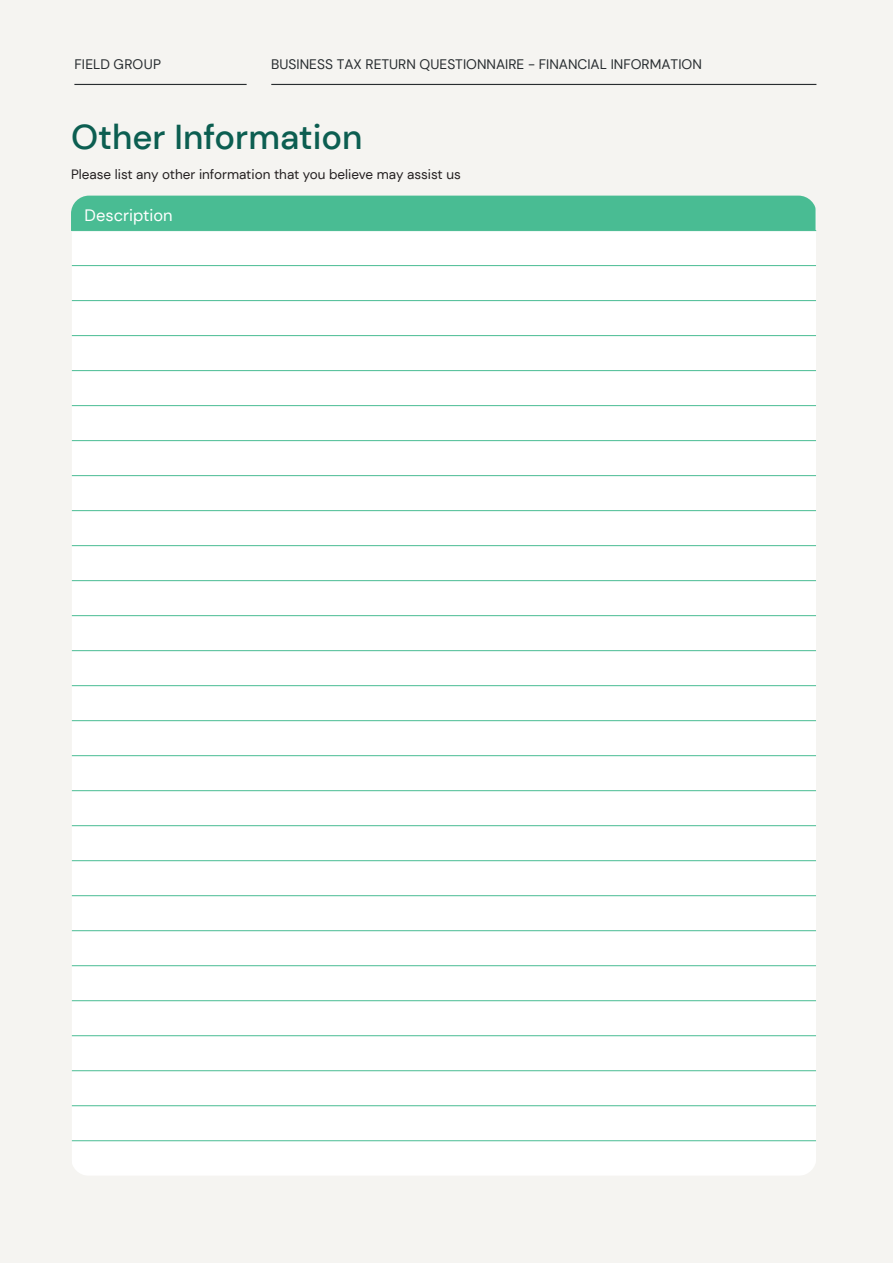
<style>
.page{position:relative;width:893px;height:1263px;background:#f5f4f1}
.page>*{position:absolute;margin:0;border:0;box-sizing:border-box;transform-origin:0 0}
.t1{font:500 34.5px "DM Sans";color:#0c5e51}
.t2{font:16.5px "DM Sans";color:#fff}
.t3{font:13.8px "DM Sans";color:#282d30}
.t4{font:13.5px "DM Sans";color:#231f20}
</style>
<div class="page">
<hr style="left:74px;top:84px;width:173px;height:1px;background:#282d30">
<hr style="left:271px;top:84px;width:545px;height:1px;background:#282d30">
<div style="left:72px;top:196px;width:744px;height:35px;background:#49bc93"></div>
<div style="left:72px;top:232px;width:744px;height:943px;background:#fff"></div>
<hr style="left:816px;top:196px;width:1px;height:34px;background:#fff">
<hr style="left:72px;top:265px;width:744px;height:1px;background:#49bc93">
<hr style="left:72px;top:300px;width:744px;height:1px;background:#49bc93">
<hr style="left:72px;top:335px;width:744px;height:1px;background:#49bc93">
<hr style="left:72px;top:370px;width:744px;height:1px;background:#49bc93">
<hr style="left:72px;top:405px;width:744px;height:1px;background:#49bc93">
<hr style="left:72px;top:440px;width:744px;height:1px;background:#49bc93">
<hr style="left:72px;top:475px;width:744px;height:1px;background:#49bc93">
<hr style="left:72px;top:510px;width:744px;height:1px;background:#49bc93">
<hr style="left:72px;top:545px;width:744px;height:1px;background:#49bc93">
<hr style="left:72px;top:580px;width:744px;height:1px;background:#49bc93">
<hr style="left:72px;top:615px;width:744px;height:1px;background:#49bc93">
<hr style="left:72px;top:650px;width:744px;height:1px;background:#49bc93">
<hr style="left:72px;top:685px;width:744px;height:1px;background:#49bc93">
<hr style="left:72px;top:720px;width:744px;height:1px;background:#49bc93">
<hr style="left:72px;top:755px;width:744px;height:1px;background:#49bc93">
<hr style="left:72px;top:790px;width:744px;height:1px;background:#49bc93">
<hr style="left:72px;top:825px;width:744px;height:1px;background:#49bc93">
<hr style="left:72px;top:860px;width:744px;height:1px;background:#49bc93">
<hr style="left:72px;top:895px;width:744px;height:1px;background:#49bc93">
<hr style="left:72px;top:930px;width:744px;height:1px;background:#49bc93">
<hr style="left:72px;top:965px;width:744px;height:1px;background:#49bc93">
<hr style="left:72px;top:1000px;width:744px;height:1px;background:#49bc93">
<hr style="left:72px;top:1035px;width:744px;height:1px;background:#49bc93">
<hr style="left:72px;top:1070px;width:744px;height:1px;background:#49bc93">
<hr style="left:72px;top:1105px;width:744px;height:1px;background:#49bc93">
<hr style="left:72px;top:1140px;width:744px;height:1px;background:#49bc93">
<p class="t3" style="left:74px;top:56px;width:88px">FIELD GROUP</p>
<p class="t3" style="left:271px;top:56px;width:432px">BUSINESS TAX RETURN QUESTIONNAIRE - FINANCIAL INFORMATION</p>
<p class="t1" style="left:71px;top:116px;width:293px">Other Information</p>
<p class="t4" style="left:71px;top:166px;width:391px">Please list any other information that you believe may assist us</p>
<p class="t2" style="left:85px;top:205px;width:90px">Description</p>
</div>
